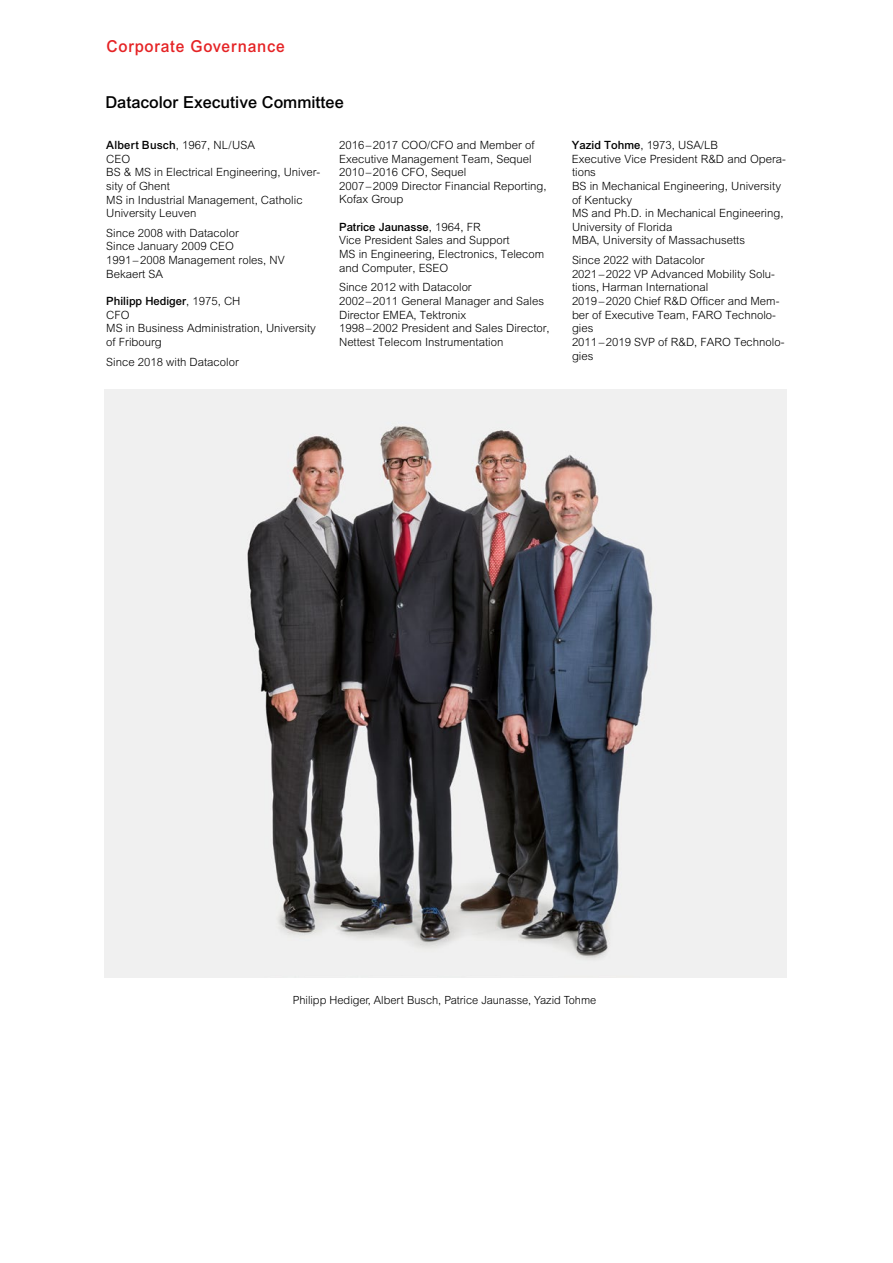
<style>
.page{position:relative;width:893px;height:1263px;background:#fff}
.page>*{position:absolute;margin:0;border:0;box-sizing:border-box;transform-origin:0 0}
.t1{font:500 16.5px "Arial MT Std";color:#000}
.t2{font:500 16.5px "Arial MT Std";letter-spacing:.05em;color:#e52325;scale:.95 1}
.t3{font:300 11.4px/13.6px "Arial MT Std";color:#000}
.t4{font:300 11.25px "Arial MT Std";color:#000}
.s1{font-weight:500}
</style>
<div class="page">
<img style="left:105px;top:389px;width:682px;height:588px">
<h1 class="t2" style="left:106px;top:37px;width:189px">Corporate Governance</h1>
<h1 class="t1" style="left:105px;top:93px;width:240px">Datacolor Executive Committee</h1>
<p class="t3" style="left:106px;top:138px;width:216px"><span class="s1">Albert Busch</span>, 1967, NL/USA<br>CEO<br>BS &amp; MS in Electrical Engineering, Univer&shy;sity of Ghent<br>MS in Industrial Management, Catholic<br>University Leuven</p>
<p class="t3" style="left:106px;top:226px;width:180px">Since 2008 with Datacolor<br>Since January 2009 CEO<br>1991–2008 Management roles, NV<br>Bekaert SA</p>
<p class="t3" style="left:106px;top:294px;width:211px"><span class="s1">Philipp Hediger</span>, 1975, CH<br>CFO<br>MS in Business Administration, University of Fribourg</p>
<p class="t3" style="left:106px;top:355px;width:134px">Since 2018 with Datacolor</p>
<p class="t3" style="left:339px;top:138px;width:209px">2016–2017 COO/CFO and Member of<br>Executive Management Team, Sequel<br>2010–2016 CFO, Sequel<br>2007–2009 Director Financial Reporting,<br>Kofax Group</p>
<p class="t3" style="left:339px;top:220px;width:207px"><span class="s1">Patrice Jaunasse</span>, 1964, FR<br>Vice President Sales and Support<br>MS in Engineering, Electronics, Telecom and Computer, ESEO</p>
<p class="t3" style="left:339px;top:280px;width:212px">Since 2012 with Datacolor<br>2002–2011 General Manager and Sales<br>Director EMEA, Tektronix<br>1998–2002 President and Sales Director,<br>Nettest Telecom Instrumentation</p>
<p class="t3" style="left:572px;top:138px;width:216px"><span class="s1">Yazid Tohme</span>, 1973, USA/LB<br>Executive Vice President R&amp;D and Opera&shy;tions<br>BS in Mechanical Engineering, University of Kentucky<br>MS and Ph.D. in Mechanical Engineering,<br>University of Florida<br>MBA, University of Massachusetts</p>
<p class="t3" style="left:572px;top:253px;width:214px">Since 2022 with Datacolor<br>2021–2022 VP Advanced Mobility Solu&shy;tions, Harman International<br>2019–2020 Chief R&amp;D Officer and Mem&shy;ber of Executive Team, FARO Technolo&shy;gies<br>2011–2019 SVP of R&amp;D, FARO Technolo&shy;gies</p>
<p class="t4" style="left:293px;top:994px;width:305px">Philipp Hediger, Albert Busch, Patrice Jaunasse, Yazid Tohme</p>
</div>
